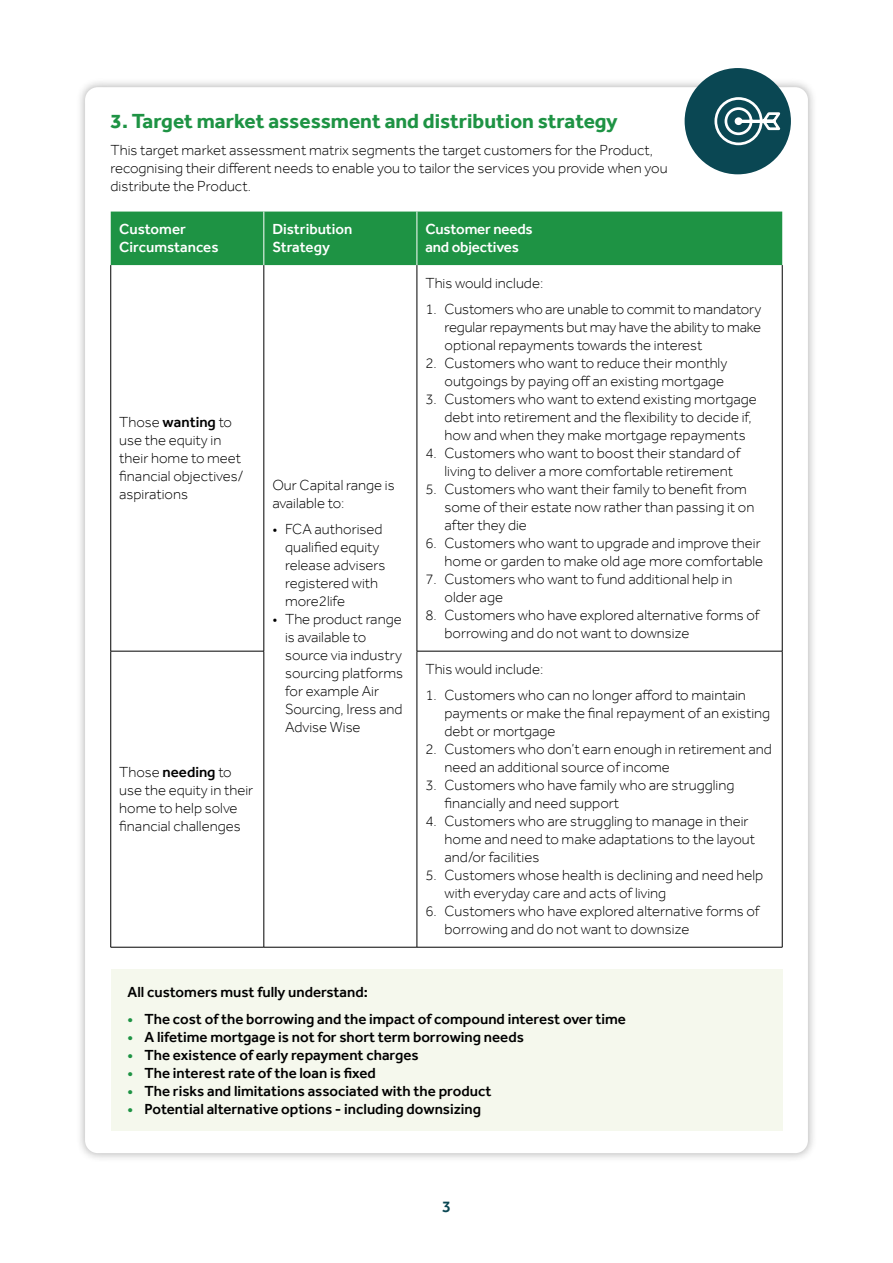
<style>
.page{position:relative;width:893px;height:1263px;background:#fff}
.page>*{position:absolute;margin:0;border:0;box-sizing:border-box;transform-origin:0 0}
.t1{font:700 21px "Effra";color:#1e9344}
.t2{font:500 16.5px "Effra";color:#0a4753}
.t3{font:300 15px/18px "Effra";color:#000}
.t4{font:500 15px "Effra";color:#000}
.t5{font:500 15px/18px "Effra";color:#fff}
.s1{font-weight:500}
.s2{color:#1e9344}
</style>
<div class="page">
<div style="left:76px;top:78px;width:741px;height:1084px;background:#000;opacity:.3"></div>
<div style="left:85px;top:87px;width:723px;height:1066px;background:#fff;border-radius:13px"></div>
<div style="left:111px;top:969px;width:671px;height:162px;background:#f5f8ed"></div>
<div style="left:685px;top:68px;width:106px;height:106px;background:#0a4753;border-radius:50%"></div>
<svg style="left:714px;top:97px;width:67px;height:49px"></svg>
<div style="left:111px;top:212px;width:671px;height:53px;background:#1e9344"></div>
<hr style="left:110px;top:265px;width:1px;height:386px;background:#000">
<hr style="left:264px;top:265px;width:1px;height:386px;background:#000">
<hr style="left:417px;top:265px;width:1px;height:386px;background:#000">
<hr style="left:782px;top:265px;width:1px;height:386px;background:#000">
<hr style="left:111px;top:651px;width:153px;height:1px;background:#000">
<hr style="left:110px;top:651px;width:1px;height:296px;background:#000">
<hr style="left:264px;top:651px;width:1px;height:296px;background:#000">
<hr style="left:417px;top:651px;width:365px;height:1px;background:#000">
<hr style="left:417px;top:651px;width:1px;height:296px;background:#000">
<hr style="left:782px;top:651px;width:1px;height:296px;background:#000">
<hr style="left:111px;top:947px;width:153px;height:1px;background:#000">
<hr style="left:264px;top:947px;width:153px;height:1px;background:#000">
<hr style="left:417px;top:947px;width:365px;height:1px;background:#000">
<hr style="left:264px;top:212px;width:1px;height:53px;background:#fff">
<hr style="left:417px;top:212px;width:1px;height:53px;background:#fff">
<h1 class="t1" style="left:111px;top:109px;width:509px">3. Target market assessment and distribution strategy</h1>
<p class="t3" style="left:111px;top:141px;width:559px">This target market assessment matrix segments the target customers for the Product, recognising their different needs to enable you to tailor the services you provide when you distribute the Product.</p>
<p class="t5" style="left:119px;top:220px;width:101px">Customer<br>Circumstances</p>
<p class="t5" style="left:272px;top:220px;width:82px">Distribution<br>Strategy</p>
<p class="t5" style="left:425px;top:220px;width:109px">Customer needs and objectives</p>
<p class="t3" style="left:119px;top:413px;width:126px">Those <span class="s1">wanting</span> to use the equity in their home to meet financial objectives/ aspirations</p>
<p class="t3" style="left:119px;top:763px;width:136px">Those <span class="s1">needing</span> to use the equity in their home to help solve financial challenges</p>
<p class="t3" style="left:272px;top:476px;width:124px">Our Capital range is available to:</p>
<p class="t3" style="left:285px;top:520px;width:102px;text-indent:-13px">• FCA authorised qualified equity release advisers registered with more2life</p>
<p class="t3" style="left:285px;top:610px;width:120px;text-indent:-13px">• The product range is available to source via industry sourcing platforms for example Air<br>Sourcing, Iress and<br>Advise Wise</p>
<p class="t3" style="left:425px;top:274px;width:119px">This would include:</p>
<p class="t3" style="left:445px;top:300px;width:318px;text-align:justify;text-indent:-19px">1. Customers who are unable to commit to mandatory regular repayments but may have the ability to make optional repayments towards the interest</p>
<p class="t3" style="left:425px;top:354px;width:303px;text-align:right">2. Customers who want to reduce their monthly outgoings by paying off an existing mortgage</p>
<p class="t3" style="left:445px;top:390px;width:314px;text-indent:-19px">3. Customers who want to extend existing mortgage debt into retirement and the flexibility to decide if, how and when they make mortgage repayments</p>
<p class="t3" style="left:445px;top:444px;width:297px;text-indent:-19px">4. Customers who want to boost their standard of living to deliver a more comfortable retirement</p>
<p class="t3" style="left:445px;top:480px;width:311px;text-indent:-19px">5. Customers who want their family to benefit from some of their estate now rather than passing it on after they die</p>
<p class="t3" style="left:425px;top:534px;width:339px;text-align:right">6. Customers who want to upgrade and improve their home or garden to make old age more comfortable</p>
<p class="t3" style="left:445px;top:570px;width:289px;text-indent:-19px">7. Customers who want to fund additional help in older age</p>
<p class="t3" style="left:445px;top:606px;width:316px;text-indent:-19px">8. Customers who have explored alternative forms of borrowing and do not want to downsize</p>
<p class="t3" style="left:425px;top:660px;width:119px">This would include:</p>
<p class="t3" style="left:445px;top:686px;width:327px;text-indent:-19px">1. Customers who can no longer afford to maintain payments or make the final repayment of an existing debt or mortgage</p>
<p class="t3" style="left:445px;top:740px;width:329px;text-indent:-19px">2. Customers who don’t earn enough in retirement and need an additional source of income</p>
<p class="t3" style="left:445px;top:776px;width:291px;text-indent:-19px">3. Customers who have family who are struggling financially and need support</p>
<p class="t3" style="left:445px;top:812px;width:312px;text-indent:-19px">4. Customers who are struggling to manage in their home and need to make adaptations to the layout and/or facilities</p>
<p class="t3" style="left:445px;top:866px;width:320px;text-indent:-19px">5. Customers whose health is declining and need help with everyday care and acts of living</p>
<p class="t3" style="left:445px;top:902px;width:316px;text-indent:-19px">6. Customers who have explored alternative forms of borrowing and do not want to downsize</p>
<p class="t4" style="left:128px;top:983px;width:242px">All customers must fully understand:</p>
<p class="t4" style="left:128px;top:1010px;width:500px"><span class="s2">•</span> The cost of the borrowing and the impact of compound interest over time</p>
<p class="t4" style="left:128px;top:1028px;width:398px"><span class="s2">•</span> A lifetime mortgage is not for short term borrowing needs</p>
<p class="t4" style="left:128px;top:1046px;width:293px"><span class="s2">•</span> The existence of early repayment charges</p>
<p class="t4" style="left:128px;top:1064px;width:250px"><span class="s2">•</span> The interest rate of the loan is fixed</p>
<p class="t4" style="left:128px;top:1082px;width:365px"><span class="s2">•</span> The risks and limitations associated with the product</p>
<p class="t4" style="left:128px;top:1100px;width:355px"><span class="s2">•</span> Potential alternative options - including downsizing</p>
<p class="t2" style="left:442px;top:1196px;width:10px">3</p>
</div>
